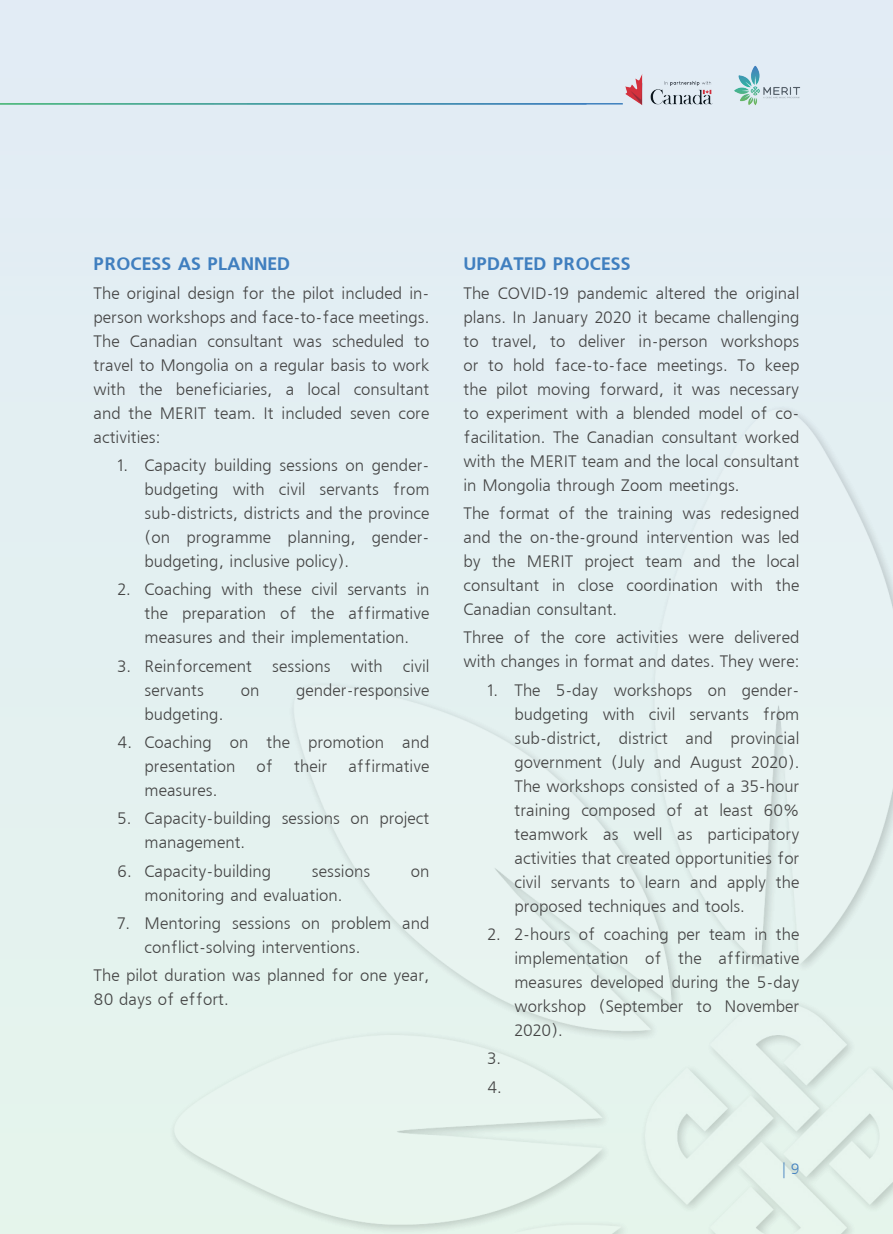
<style>
.page{position:relative;width:893px;height:1234px;background:#fff}
.page>*{position:absolute;margin:0;border:0;box-sizing:border-box;transform-origin:0 0}
.t1{font:700 18px "Mogul Freeset";color:#407fbf}
.t2{font:16.5px/24px "Mogul Freeset";color:#434343;text-align:justify}
.t3{font:15px "Mogul Freeset";color:#407fbf}
</style>
<div class="page">
<div style="left:0;top:0;width:893px;height:1233px;background:#e3eef3"></div>
<div style="left:169px;top:403px;width:724px;height:830px;background:#e4f2f0"></div>
<hr style="left:0;top:103px;width:587px;height:1px;background:#fff">
<p class="t1" style="left:94px;top:254px;width:198px">PROCESS AS PLANNED</p>
<p class="t2" style="left:94px;top:282px;width:337px">The original design for the pilot included in&shy;person workshops and face-to-face meetings.<br>The Canadian consultant was scheduled to travel to Mongolia on a regular basis to work with the beneficiaries, a local consultant and the MERIT team. It included seven core activities:</p>
<p class="t2" style="left:145px;top:454px;width:286px;text-indent:-27px">1. Capacity building sessions on gender&shy;budgeting with civil servants from sub-districts, districts and the province (on programme planning, gender&shy;budgeting, inclusive policy).</p>
<p class="t2" style="left:145px;top:578px;width:286px;text-indent:-27px">2. Coaching with these civil servants in the preparation of the affirmative measures and their implementation.</p>
<p class="t2" style="left:145px;top:654px;width:286px;text-indent:-27px">3. Reinforcement sessions with civil servants</p>
<p class="t2" style="left:241px;top:678px;width:20px">on</p>
<p class="t2" style="left:296px;top:678px;width:135px">gender-responsive</p>
<p class="t2" style="left:145px;top:702px;width:80px">budgeting.</p>
<p class="t2" style="left:145px;top:731px;width:286px;text-indent:-27px">4. Coaching on the promotion and presentation</p>
<p class="t2" style="left:257px;top:755px;width:18px">of</p>
<p class="t2" style="left:294px;top:755px;width:35px">their</p>
<p class="t2" style="left:348px;top:755px;width:83px">affirmative</p>
<p class="t2" style="left:145px;top:779px;width:74px">measures.</p>
<p class="t2" style="left:145px;top:807px;width:286px;text-indent:-27px">5. Capacity-building sessions on project management.</p>
<p class="t2" style="left:118px;top:859px;width:155px">6. Capacity-building</p>
<p class="t2" style="left:312px;top:859px;width:60px">sessions</p>
<p class="t2" style="left:411px;top:859px;width:20px">on</p>
<p class="t2" style="left:145px;top:883px;width:199px">monitoring and evaluation.</p>
<p class="t2" style="left:145px;top:911px;width:286px;text-indent:-27px">7. Mentoring sessions on problem and conflict-solving interventions.</p>
<p class="t2" style="left:94px;top:964px;width:337px">The pilot duration was planned for one year,<br>80 days of effort.</p>
<p class="t1" style="left:463px;top:254px;width:169px">UPDATED PROCESS</p>
<p class="t2" style="left:463px;top:282px;width:337px">The COVID-19 pandemic altered the original plans. In January 2020 it became challenging to travel, to deliver in-person workshops or to hold face-to-face meetings. To keep the pilot moving forward, it was necessary to experiment with a blended model of co&shy;facilitation. The Canadian consultant worked with the MERIT team and the local consultant in Mongolia through Zoom meetings.</p>
<p class="t2" style="left:463px;top:502px;width:337px">The format of the training was redesigned and the on-the-ground intervention was led by the MERIT project team and the local consultant in close coordination with the Canadian consultant.</p>
<p class="t2" style="left:463px;top:626px;width:337px">Three of the core activities were delivered with changes in format and dates. They were:</p>
<p class="t2" style="left:514px;top:678px;width:286px;text-indent:-27px">1. The 5-day workshops on gender&shy;budgeting with civil servants from sub-district, district and provincial government (July and August 2020).<br>The workshops consisted of a 35-hour training composed of at least 60% teamwork as well as participatory activities that created opportunities for civil servants to learn and apply the proposed techniques and tools.</p>
<p class="t2" style="left:514px;top:923px;width:286px;text-indent:-27px">2. 2-hours of coaching per team in the implementation of the affirmative measures developed during the 5-day workshop (September to November 2020).</p>
<p class="t2" style="left:487px;top:1047px;width:15px">3.</p>
<p class="t2" style="left:487px;top:1075px;width:16px">4.</p>
<p class="t3" style="left:783px;top:1161px;width:18px">| 9</p>
</div>
